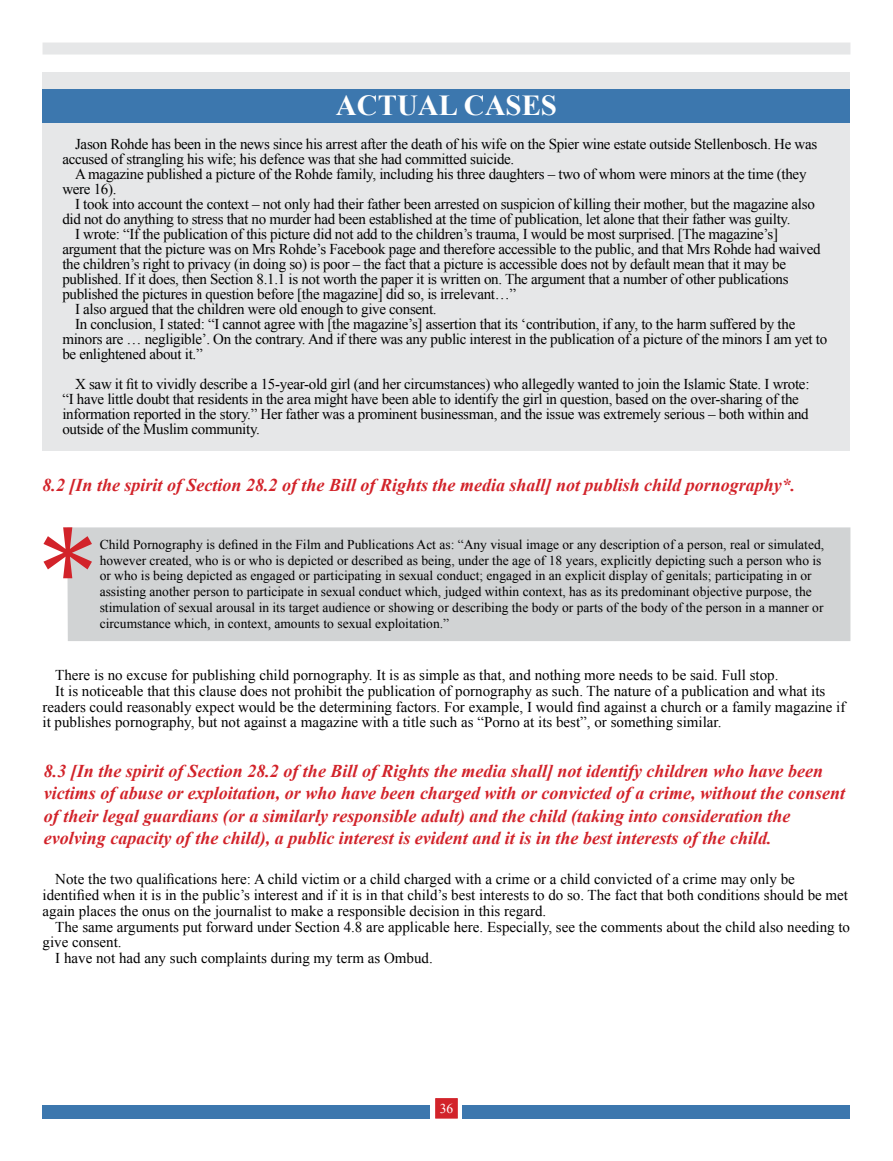
<style>
.page{position:relative;width:893px;height:1161px;background:#fff}
.page>*{position:absolute;margin:0;border:0;box-sizing:border-box;transform-origin:0 0}
.t1{font:700 28.95px "Times New Roman";color:#fff}
.t2{font:italic 700 18px/22.5px "Times New Roman";color:#d2232a}
.t3{font:15px/15px "Times New Roman";letter-spacing:-.02em;color:#000}
.t4{font:15px/15.8px "Times New Roman";color:#000}
.t5{font:13.5px/15.8px "Times New Roman";color:#000}
.t6{font:13.5px "Times New Roman";color:#fff}
</style>
<div class="page">
<div style="left:43px;top:1105px;width:807px;height:13px;background:#3c77ae"></div>
<svg style="left:430px;top:1105px;width:32px;height:14px"></svg>
<div style="left:435px;top:1098px;width:23px;height:20px;background:#d2232a;border:1px solid #d2232a"></div>
<div style="left:43px;top:43px;width:807px;height:12px;background:#e6e7e8"></div>
<div style="left:43px;top:72px;width:807px;height:379px;background:#e6e7e8"></div>
<div style="left:43px;top:90px;width:807px;height:33px;background:#3c77ae"></div>
<div style="left:67px;top:527px;width:783px;height:114px;background:#d1d3d4"></div>
<svg style="left:43px;top:527px;width:49px;height:51px"></svg>
<h1 class="t1" style="left:336px;top:85px;width:223px">ACTUAL CASES</h1>
<p class="t3" style="left:62px;top:137px;width:756px;text-indent:13px">Jason Rohde has been in the news since his arrest after the death of his wife on the Spier wine estate outside Stellenbosch. He was accused of strangling his wife; his defence was that she had committed suicide.</p>
<p class="t3" style="left:62px;top:167px;width:746px;text-indent:13px">A magazine published a picture of the Rohde family, including his three daughters – two of whom were minors at the time (they were 16).</p>
<p class="t3" style="left:75px;top:197px;width:741px">I took into account the context – not only had their father been arrested on suspicion of killing their mother, but the magazine also</p>
<p class="t3" style="left:62px;top:212px;width:730px">did not do anything to stress that no murder had been established at the time of publication, let alone that their father was guilty.</p>
<p class="t3" style="left:75px;top:227px;width:704px">I wrote: “If the publication of this picture did not add to the children’s trauma, I would be most surprised. [The magazine’s]</p>
<p class="t3" style="left:62px;top:242px;width:760px">argument that the picture was on Mrs Rohde’s Facebook page and therefore accessible to the public, and that Mrs Rohde had waived</p>
<p class="t3" style="left:62px;top:257px;width:725px">the children’s right to privacy (in doing so) is poor – the fact that a picture is accessible does not by default mean that it may be</p>
<p class="t3" style="left:62px;top:272px;width:728px">published. If it does, then Section 8.1.1 is not worth the paper it is written on. The argument that a number of other publications</p>
<p class="t3" style="left:62px;top:287px;width:455px">published the pictures in question before [the magazine] did so, is irrelevant…”</p>
<p class="t3" style="left:75px;top:302px;width:363px">I also argued that the children were old enough to give consent.</p>
<p class="t3" style="left:75px;top:317px;width:722px">In conclusion, I stated: “I cannot agree with [the magazine’s] assertion that its ‘contribution, if any, to the harm suffered by the</p>
<p class="t3" style="left:62px;top:332px;width:766px">minors are … negligible’. On the contrary. And if there was any public interest in the publication of a picture of the minors I am yet to</p>
<p class="t3" style="left:62px;top:347px;width:142px">be enlightened about it.”</p>
<p class="t3" style="left:62px;top:377px;width:749px;text-indent:13px">X saw it fit to vividly describe a 15-year-old girl (and her circumstances) who allegedly wanted to join the Islamic State. I wrote: “I have little doubt that residents in the area might have been able to identify the girl in question, based on the over-sharing of the information reported in the story.” Her father was a prominent businessman, and the issue was extremely serious – both within and outside of the Muslim community.</p>
<p class="t2" style="left:43px;top:474px;width:754px">8.2 [In the spirit of Section 28.2 of the Bill of Rights the media shall] not publish child pornography*.</p>
<p class="t5" style="left:100px;top:536px;width:726px">Child Pornography is defined in the Film and Publications Act as: “Any visual image or any description of a person, real or simulated, however created, who is or who is depicted or described as being, under the age of 18 years, explicitly depicting such a person who is or who is being depicted as engaged or participating in sexual conduct; engaged in an explicit display of genitals; participating in or assisting another person to participate in sexual conduct which, judged within context, has as its predominant objective purpose, the stimulation of sexual arousal in its target audience or showing or describing the body or parts of the body of the person in a manner or circumstance which, in context, amounts to sexual exploitation.”</p>
<p class="t4" style="left:55px;top:667px;width:725px">There is no excuse for publishing child pornography. It is as simple as that, and nothing more needs to be said. Full stop.</p>
<p class="t4" style="left:55px;top:683px;width:771px">It is noticeable that this clause does not prohibit the publication of pornography as such. The nature of a publication and what its</p>
<p class="t4" style="left:43px;top:698px;width:804px">readers could reasonably expect would be the determining factors. For example, I would find against a church or a family magazine if</p>
<p class="t4" style="left:43px;top:714px;width:680px">it publishes pornography, but not against a magazine with a title such as “Porno at its best”, or something similar.</p>
<p class="t2" style="left:44px;top:759px;width:803px">8.3 [In the spirit of Section 28.2 of the Bill of Rights the media shall] not identify children who have been victims of abuse or exploitation, or who have been charged with or convicted of a crime, without the consent of their legal guardians (or a similarly responsible adult) and the child (taking into consideration the evolving capacity of the child), a public interest is evident and it is in the best interests of the child.</p>
<p class="t4" style="left:43px;top:871px;width:807px;text-indent:13px">Note the two qualifications here: A child victim or a child charged with a crime or a child convicted of a crime may only be identified when it is in the public’s interest and if it is in that child’s best interests to do so. The fact that both conditions should be met again places the onus on the journalist to make a responsible decision in this regard.</p>
<p class="t4" style="left:55px;top:918px;width:796px">The same arguments put forward under Section 4.8 are applicable here. Especially, see the comments about the child also needing to</p>
<p class="t4" style="left:43px;top:934px;width:81px">give consent.</p>
<p class="t4" style="left:55px;top:950px;width:379px">I have not had any such complaints during my term as Ombud.</p>
<p class="t6" style="left:440px;top:1099px;width:15px">36</p>
</div>
